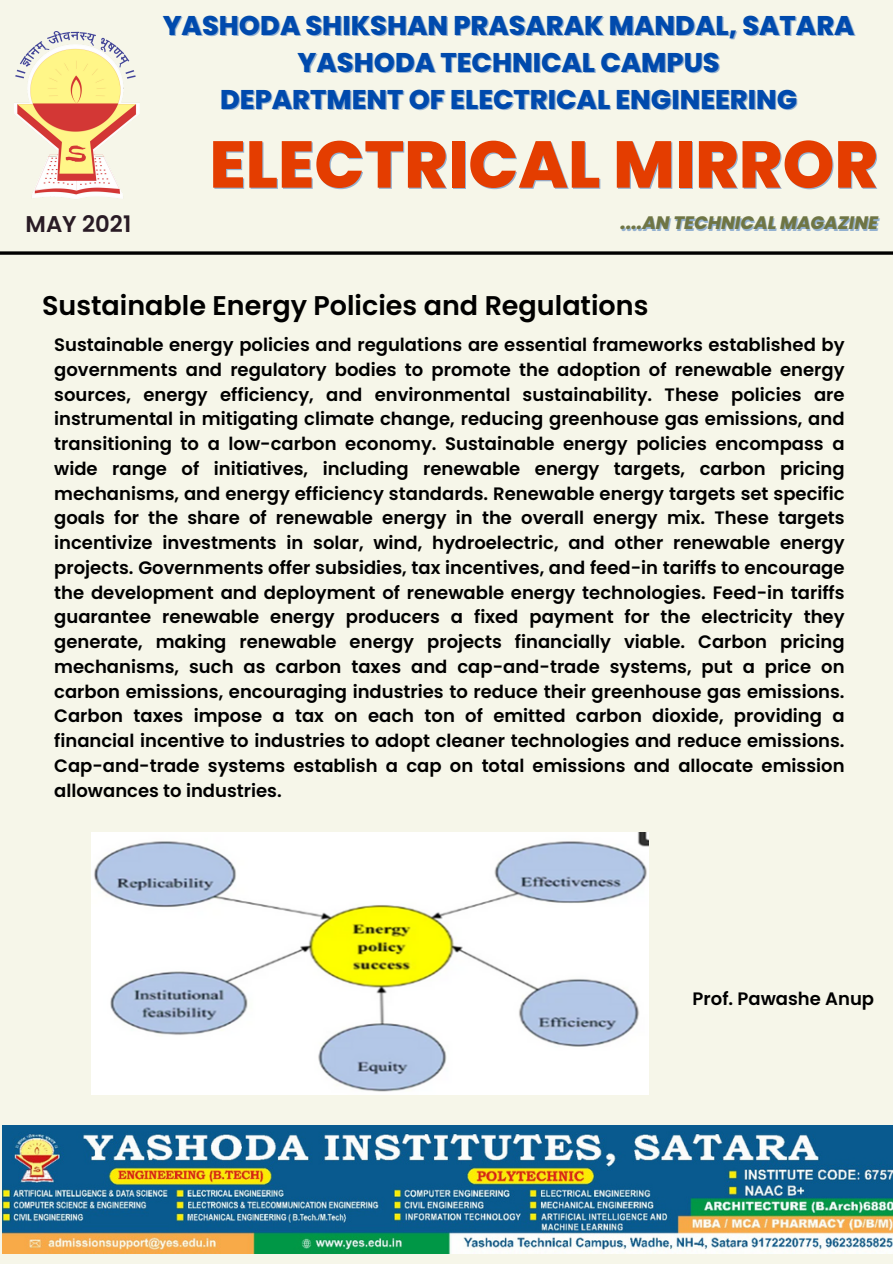
<style>
.page{position:relative;width:893px;height:1264px;background:#fff}
.page>*{position:absolute;margin:0;border:0;box-sizing:border-box;transform-origin:0 0}
.t1{font:800 66px "Poppins";color:#e43d00}
.t2{font:800 27px/37.2px "Poppins";color:#004aad;text-align:center}
.t3{font:600 27px "Poppins";color:#000}
.t4{font:600 22.8px "Poppins";color:#291b25}
.t5{font:600 18px/24.8px "Poppins";color:#000;text-align:justify}
.t6{font:italic 800 18px "Poppins";color:#6f7544}
.s1{color:rgb(0 74 173/.4)}
</style>
<div class="page">
<div style="left:0;top:0;width:892px;height:1263px;background:#f6f6e9"></div>
<svg style="left:0;top:251px;width:892px;height:4px;background:#252523"></svg>
<img style="left:14px;top:32px;width:125px;height:167px">
<img style="left:3px;top:1125px;width:889px;height:128px">
<img style="left:92px;top:832px;width:556px;height:262px">
<h2 class="t2" style="left:163px;top:7px;width:693px">YASHODA SHIKSHAN PRASARAK MANDAL, SATARA<br>YASHODA TECHNICAL CAMPUS<br>DEPARTMENT OF ELECTRICAL ENGINEERING</h2>
<h1 class="t1" style="left:209px;top:118px;width:670px">ELECTRICAL MIRROR</h1>
<p class="t4" style="left:26px;top:208px;width:107px">MAY 2021</p>
<p class="t6" style="left:621px;top:210px;width:258px"><span class="s1">....</span>AN TECHNICAL MAGAZINE</p>
<p class="t3" style="left:42px;top:286px;width:607px">Sustainable Energy Policies and Regulations</p>
<h2 class="t5" style="left:54px;top:332px;width:791px">Sustainable energy policies and regulations are essential frameworks established by governments and regulatory bodies to promote the adoption of renewable energy sources, energy efficiency, and environmental sustainability. These policies are instrumental in mitigating climate change, reducing greenhouse gas emissions, and transitioning to a low-carbon economy. Sustainable energy policies encompass a wide range of initiatives, including renewable energy targets, carbon pricing mechanisms, and energy efficiency standards. Renewable energy targets set specific goals for the share of renewable energy in the overall energy mix. These targets incentivize investments in solar, wind, hydroelectric, and other renewable energy projects. Governments offer subsidies, tax incentives, and feed-in tariffs to encourage the development and deployment of renewable energy technologies. Feed-in tariffs guarantee renewable energy producers a fixed payment for the electricity they generate, making renewable energy projects financially viable. Carbon pricing mechanisms, such as carbon taxes and cap-and-trade systems, put a price on carbon emissions, encouraging industries to reduce their greenhouse gas emissions.<br>Carbon taxes impose a tax on each ton of emitted carbon dioxide, providing a financial incentive to industries to adopt cleaner technologies and reduce emissions.<br>Cap-and-trade systems establish a cap on total emissions and allocate emission allowances to industries.</h2>
<p class="t5" style="left:692px;top:986px;width:183px">Prof. Pawashe Anup</p>
</div>
